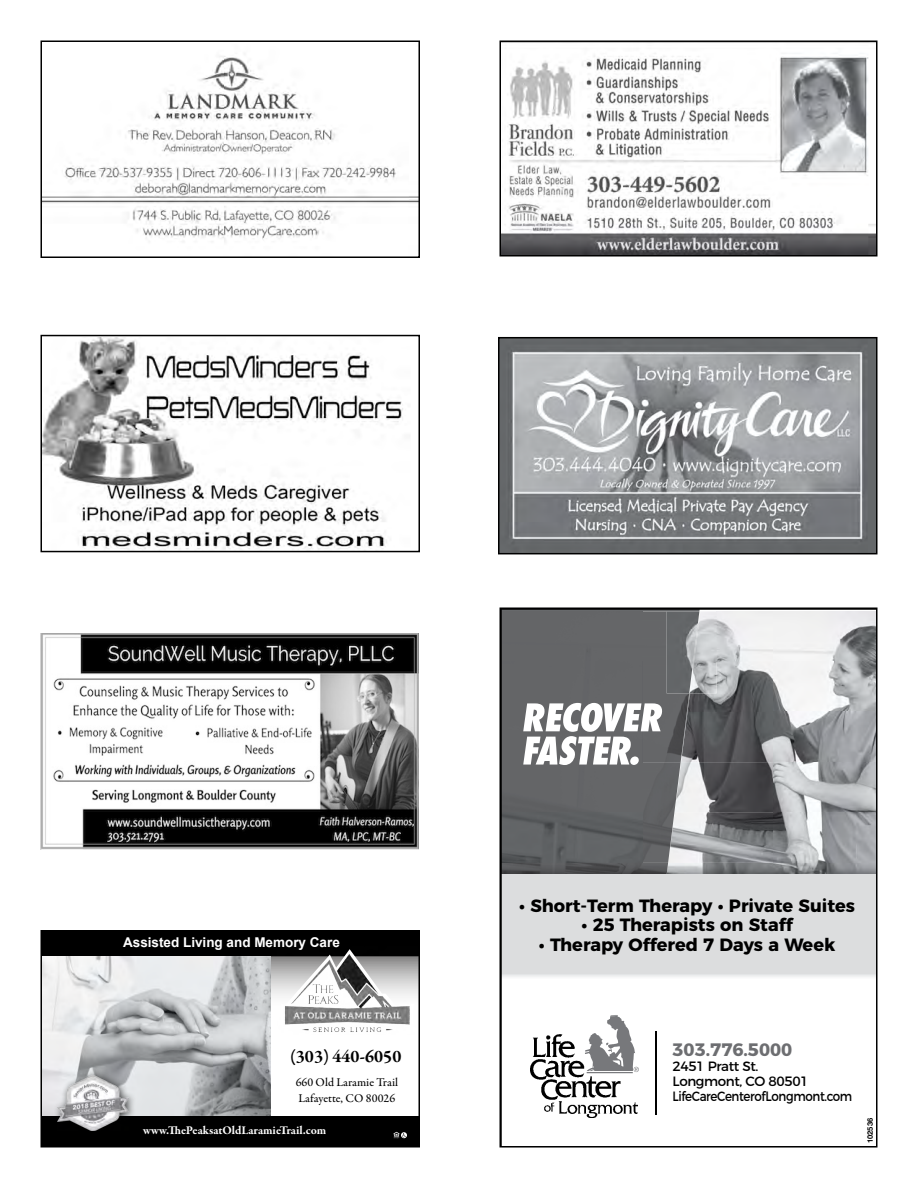
<style>
.page{position:relative;width:918px;height:1188px;background:#fff}
.page>*{position:absolute;margin:0;border:0;box-sizing:border-box;transform-origin:0 0}
.t1{font:700 18px "Garamond Premr Pro";color:#000}
.t2{font:700 18px "Montserrat";color:#6d6e71}
.t3{font:700 17.7px "Montserrat";color:#000}
.t4{font:13.5px/15px "Montserrat";letter-spacing:-.03em;color:#000}
.t5{font:700 13.5px "Arial";color:#fff}
.t6{font:500 12px/16.5px "Garamond Premr Pro";color:#000}
.t7{font:700 12px "Garamond Premr Pro";letter-spacing:-.005em;color:#fff}
.t8{font:700 7.5px "Helvetica Neue";color:#000}
</style>
<div class="page">
<div style="left:41px;top:931px;width:378px;height:25px;background:#000"></div>
<img style="left:43px;top:956px;width:228px;height:160px">
<div style="left:41px;top:1116px;width:378px;height:31px;background:#000"></div>
<svg style="left:393px;top:1132px;width:14px;height:6px"></svg>
<svg style="left:271px;top:956px;width:7px;height:40px"></svg>
<img style="left:278px;top:949px;width:139px;height:83px">
<div style="left:52px;top:1069px;width:85px;height:70px;background:#000;opacity:.75"></div>
<img style="left:58px;top:1075px;width:70px;height:55px">
<div style="left:40px;top:930px;width:380px;height:218px;border:2px solid #000"></div>
<img style="left:40px;top:634px;width:378px;height:216px">
<img style="left:43px;top:338px;width:360px;height:211px">
<div style="left:40px;top:335px;width:380px;height:217px;border:2px solid #000"></div>
<img style="left:503px;top:53px;width:372px;height:200px">
<div style="left:500px;top:40px;width:378px;height:216px;border:2px solid #000"></div>
<img style="left:501px;top:340px;width:374px;height:211px">
<div style="left:498px;top:337px;width:380px;height:217px;border:2px solid #000"></div>
<svg style="left:503px;top:611px;width:372px;height:507px"></svg>
<hr style="left:655px;top:1031px;width:2px;height:84px;background:#000">
<svg style="left:585px;top:1015px;width:54px;height:58px"></svg>
<img style="left:530px;top:1035px;width:107px;height:82px">
<div style="left:500px;top:608px;width:378px;height:540px;border:2px solid #000"></div>
<img style="left:43px;top:56px;width:374px;height:186px">
<div style="left:40px;top:40px;width:380px;height:218px;border:2px solid #000"></div>
<p class="t5" style="left:123px;top:933px;width:218px">Assisted Living and Memory Care</p>
<p class="t1" style="left:290px;top:1045px;width:113px">(303) 440-6050</p>
<p class="t6" style="left:296px;top:1074px;width:104px">660 Old Laramie Trail<br>Lafayette, CO 80026</p>
<p class="t3" style="left:519px;top:891px;width:337px">• Short-Term Therapy • Private Suites</p>
<p class="t3" style="left:582px;top:910px;width:213px">• 25 Therapists on Staff</p>
<p class="t3" style="left:539px;top:930px;width:298px">• Therapy Offered 7 Days a Week</p>
<p class="t2" style="left:673px;top:1035px;width:121px">303.776.5000</p>
<p class="t4" style="left:673px;top:1058px;width:181px">2451 Pratt St.<br>Longmont, CO 80501<br>LifeCareCenterofLongmont.com</p>
<p class="t7" style="left:143px;top:1123px;width:185px">www.ThePeaksatOldLaramieTrail.com</p>
<p class="t8" style="left:864px;top:1143px;width:27px;rotate:-90deg">102536</p>
</div>
